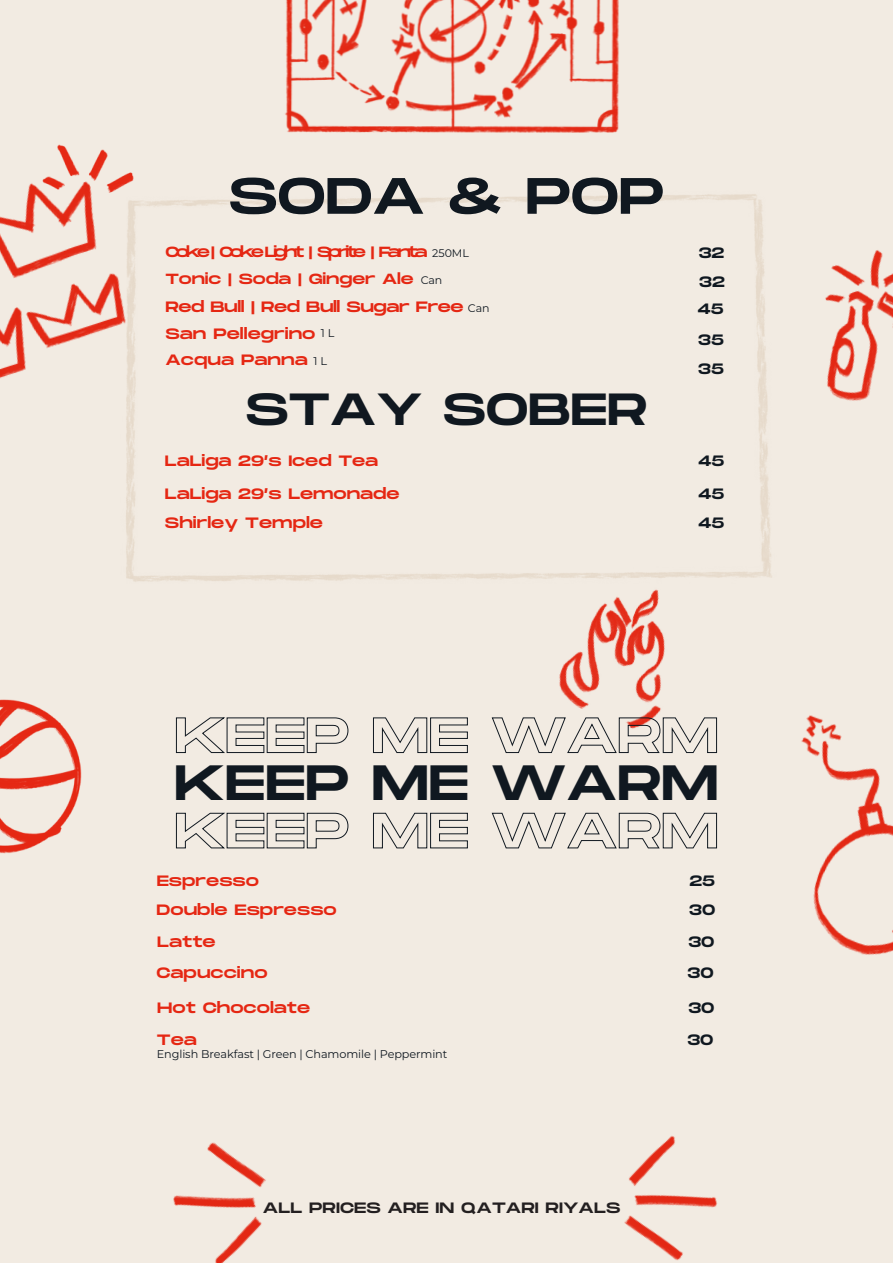
<style>
.page{position:relative;width:893px;height:1263px;background:#fff}
.page>*{position:absolute;margin:0;border:0;box-sizing:border-box;transform-origin:0 0}
.t1{font:51px "Monument Extended";letter-spacing:-.01em;color:#101820}
.t2{font:49.5px "Monument Extended";letter-spacing:-.01em;color:#101820}
.t3{font:45px "Monument Extended";letter-spacing:-.01em;color:#101820}
.t4{font:15px/26.1px "Monument Extended";color:#e52713}
.t5{font:15px/27.9px "Monument Extended";color:#101820}
.t6{font:15px "Monument Extended";color:#231f20}
.t7{font:15px "Monument Extended";letter-spacing:-.03em;color:#e52713}
.t8{font:14.7px "Monument Extended";letter-spacing:-.21em;color:#e52713}
.t9{font:14.7px "Monument Extended";letter-spacing:-.01em;color:#e52713}
.t10{font:11.25px "Montserrat";letter-spacing:-.01em;color:#101820}
.t11{font:10.95px "Montserrat";color:#101820}
.s1{font-family:"Montserrat";font-size:10.95px;color:#101820}
.s2{font-family:"Montserrat";font-size:11.25px;color:#101820}
</style>
<div class="page">
<div style="left:0;top:1px;width:893px;height:1262px;background:#f2ebe2"></div>
<svg style="left:176px;top:812px;width:173px;height:37px"></svg>
<svg style="left:373px;top:812px;width:95px;height:37px"></svg>
<svg style="left:491px;top:812px;width:226px;height:37px"></svg>
<img style="left:801px;top:715px;width:92px;height:240px">
<img style="left:559px;top:590px;width:159px;height:162px">
<img style="left:0;top:183px;width:103px;height:196px">
<img style="left:31px;top:144px;width:103px;height:82px">
<img style="left:0;top:699px;width:82px;height:155px">
<img style="left:284px;top:0;width:338px;height:133px">
<img style="left:624px;top:1136px;width:93px;height:125px">
<img style="left:173px;top:1142px;width:93px;height:121px">
<img style="left:825px;top:250px;width:68px;height:151px">
<img style="left:103px;top:186px;width:669px;height:404px">
<svg style="left:176px;top:717px;width:173px;height:36px"></svg>
<svg style="left:373px;top:717px;width:95px;height:36px"></svg>
<svg style="left:491px;top:717px;width:226px;height:36px"></svg>
<h1 class="t1" style="left:229px;top:159px;width:437px">SODA &amp; POP</h1>
<p class="t8" style="left:165px;top:241px;width:305px">Coke | Coke Light | Sprite | Fanta <span class="s1">2 5 0 M L</span></p>
<p class="t5" style="left:697px;top:239px;width:29px;text-align:justify">32<br>32<br>45</p>
<p class="t5" style="left:698px;top:325px;width:27px;line-height:29.1px">35<br>35</p>
<p class="t9" style="left:165px;top:268px;width:278px">Tonic | Soda | Ginger Ale <span class="s1">Can</span></p>
<p class="t7" style="left:165px;top:295px;width:300px">Red Bull | Red Bull Sugar Free</p>
<p class="t11" style="left:468px;top:300px;width:23px">Can</p>
<p class="t4" style="left:165px;top:320px;width:170px">San Pellegrino <span class="s2">1 L<br></span>Acqua Panna <span class="s2">1 L</span></p>
<h3 class="t3" style="left:246px;top:376px;width:403px">STAY SOBER</h3>
<p class="t4" style="left:165px;top:448px;width:215px">LaLiga 29’s Iced Tea</p>
<p class="t4" style="left:165px;top:479px;width:236px;line-height:28.5px">LaLiga 29’s Lemonade<br>Shirley Temple</p>
<p class="t5" style="left:698px;top:447px;width:28px">45</p>
<p class="t5" style="left:698px;top:479px;width:28px;line-height:28.5px">45<br>45</p>
<h2 class="t2" style="left:174px;top:746px;width:546px">KEEP ME WARM</h2>
<p class="t4" style="left:157px;top:867px;width:104px">Espresso</p>
<p class="t5" style="left:689px;top:866px;width:27px">25</p>
<p class="t4" style="left:157px;top:897px;width:182px">Double Espresso</p>
<p class="t5" style="left:689px;top:896px;width:28px">30</p>
<p class="t4" style="left:157px;top:928px;width:60px">Latte</p>
<p class="t5" style="left:688px;top:927px;width:28px">30</p>
<p class="t4" style="left:156px;top:959px;width:113px">Capuccino</p>
<p class="t5" style="left:687px;top:959px;width:28px">30</p>
<p class="t4" style="left:157px;top:994px;width:154px">Hot Chocolate</p>
<p class="t5" style="left:688px;top:993px;width:28px">30</p>
<p class="t4" style="left:157px;top:1026px;width:42px">Tea</p>
<p class="t5" style="left:687px;top:1025px;width:28px">30</p>
<p class="t10" style="left:157px;top:1046px;width:292px">English Breakfast | Green | Chamomile | Peppermint</p>
<p class="t6" style="left:263px;top:1196px;width:359px">ALL PRICES ARE IN QATARI RIYALS</p>
</div>
